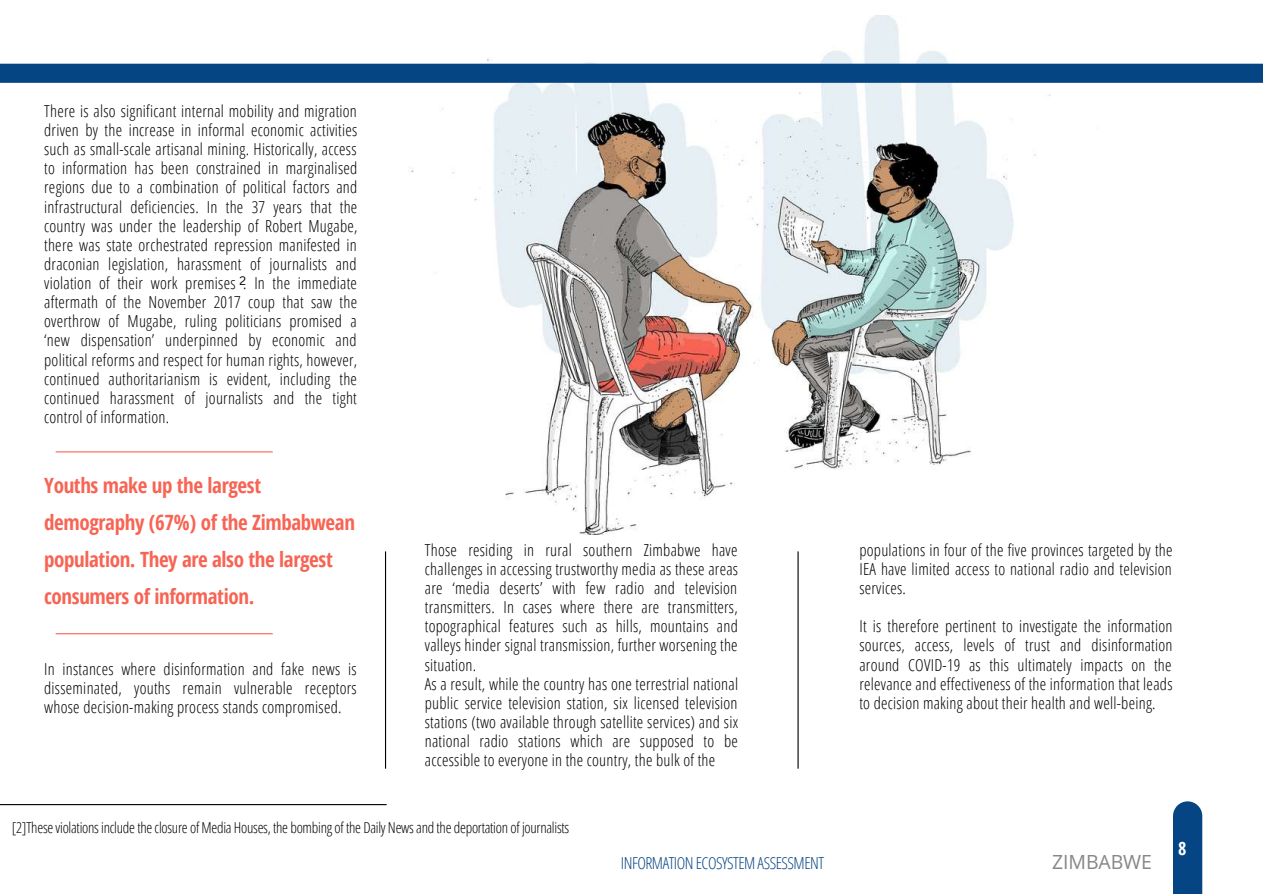
<style>
.page{position:relative;width:1263px;height:894px;background:#fff}
.page>*{position:absolute;margin:0;border:0;box-sizing:border-box;transform-origin:0 0}
.t1{font:700 21px/37px "Open Sans Condensed";letter-spacing:-.015em;color:#f76454}
.t2{font:19.5px "Open Sans";letter-spacing:-.005em;color:#878786}
.t3{font:700 18px "Open Sans Condensed";color:#fff}
.t4{font:300 16.5px/19px "Open Sans Condensed";letter-spacing:.015em;color:#000;text-align:justify}
.t5{font:300 16.5px "Open Sans Condensed";letter-spacing:-.03em;color:#064584}
.t6{font:300 15px "Open Sans Condensed";letter-spacing:-.015em;color:#000}
.t7{font:12px "Canva Sans";color:#000}
</style>
<div class="page">
<img style="left:408px;top:16px;width:700px;height:518px">
<div style="left:1173px;top:801px;width:29px;height:92px;background:#064584"></div>
<hr style="left:56px;top:451px;width:217px;height:1px;background:#f76454">
<hr style="left:56px;top:633px;width:217px;height:1px;background:#f76454">
<div style="left:0;top:64px;width:1263px;height:19px;background:#064584"></div>
<hr style="left:0;top:803px;width:387px;height:2px;background:#000">
<hr style="left:797px;top:551px;width:2px;height:217px;background:#000">
<hr style="left:385px;top:551px;width:1px;height:217px;background:#000">
<p class="t4" style="left:44px;top:101px;width:315px">There is also significant internal mobility and migration driven by the increase in informal economic activities such as small-scale artisanal mining. Historically, access to information has been constrained in marginalised regions due to a combination of political factors and infrastructural deficiencies. In the 37 years that the country was under the leadership of Robert Mugabe, there was state orchestrated repression manifested in draconian legislation, harassment of journalists and violation of their work premises . In the immediate aftermath of the November 2017 coup that saw the overthrow of Mugabe, ruling politicians promised a ‘new dispensation’ underpinned by economic and political reforms and respect for human rights, however, continued authoritarianism is evident, including the continued harassment of journalists and the tight control of information.</p>
<p class="t7" style="left:239px;top:272px;width:8px">2</p>
<p class="t1" style="left:44px;top:466px;width:312px">Youths make up the largest demography (67%) of the Zimbabwean population. They are also the largest consumers of information.</p>
<p class="t4" style="left:44px;top:658px;width:314px">In instances where disinformation and fake news is disseminated, youths remain vulnerable receptors whose decision-making process stands compromised.</p>
<p class="t4" style="left:425px;top:539px;width:315px;text-align:left">Those residing in rural southern Zimbabwe have challenges in accessing trustworthy media as these areas are ‘media deserts’ with few radio and television transmitters. In cases where there are transmitters, topographical features such as hills, mountains and valleys hinder signal transmission, further worsening the situation.<br>As a result, while the country has one terrestrial national public service television station, six licensed television stations (two available through satellite services) and six national radio stations which are supposed to be accessible to everyone in the country, the bulk of the</p>
<p class="t4" style="left:859px;top:539px;width:315px">populations in four of the five provinces targeted by the IEA have limited access to national radio and television services.</p>
<p class="t4" style="left:859px;top:616px;width:315px">It is therefore pertinent to investigate the information sources, access, levels of trust and disinformation around COVID-19 as this ultimately impacts on the relevance and effectiveness of the information that leads to decision making about their health and well-being.</p>
<p class="t6" style="left:12px;top:817px;width:559px">[2]These violations include the closure of Media Houses, the bombing of the Daily News and the deportation of journalists</p>
<p class="t5" style="left:621px;top:851px;width:205px">INFORMATION ECOSYSTEM ASSESSMENT</p>
<p class="t2" style="left:1052px;top:847px;width:101px">ZIMBABWE</p>
<p class="t3" style="left:1178px;top:836px;width:10px">8</p>
</div>
